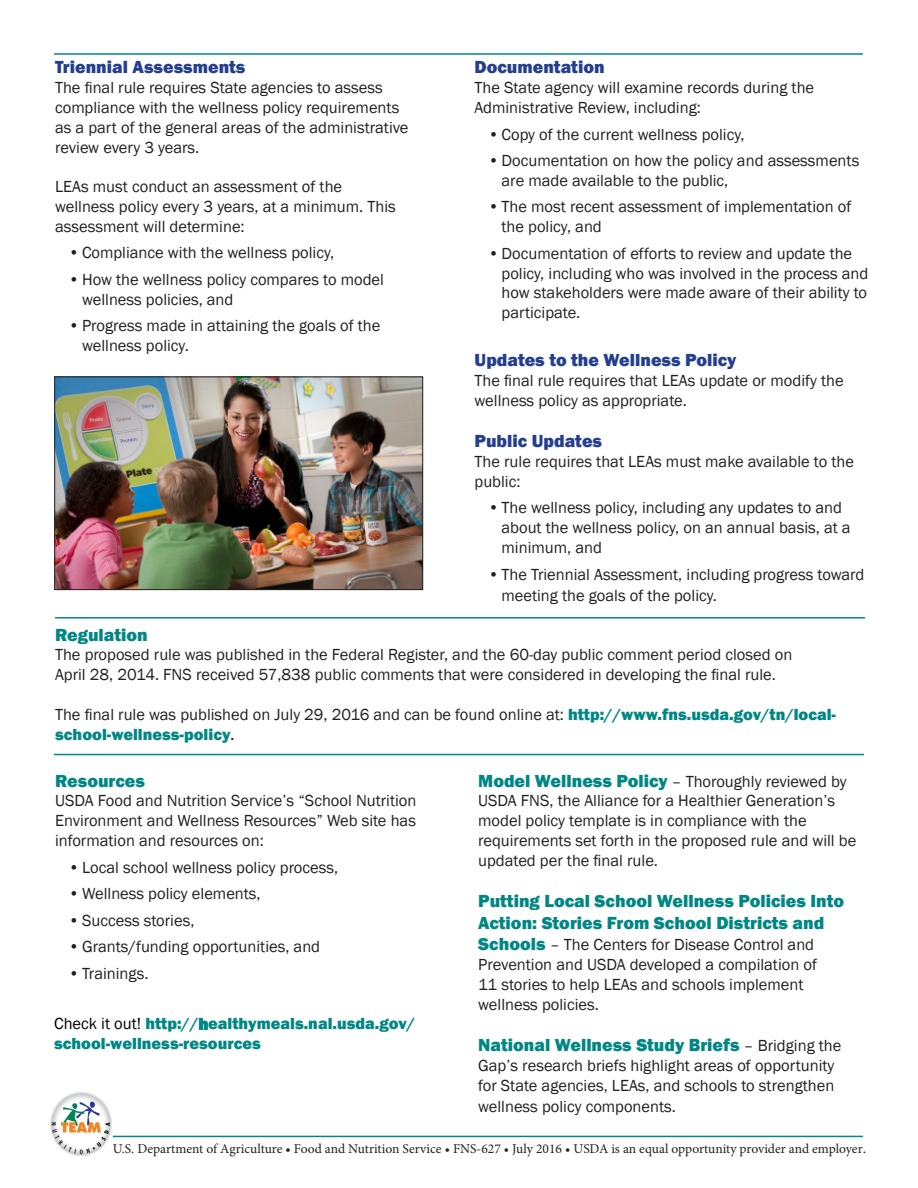
<style>
.page{position:relative;width:918px;height:1188px;background:#fff}
.page>*{position:absolute;margin:0;border:0;box-sizing:border-box;transform-origin:0 0}
.t1{font:800 18px/21.6px "Franklin Gothic";color:#008785}
.t2{font:800 18px "Franklin Gothic";color:#253f8e}
.t3{font:16.5px/19.8px "Franklin Gothic";color:#231f20}
.t4{font:800 16.5px/19.2px "Franklin Gothic";color:#008785}
.t5{font:13.5px "Minion Pro";color:#231f20}
.s1{font-weight:800;color:#008785}
.s2{font-weight:500}
.s3{font-weight:800;font-size:18px;color:#008785}
.s4{font-weight:400;font-size:16.5px;color:#231f20}
.s5{font-weight:400;color:#000}
.s6{font-size:15px}
</style>
<div class="page">
<img style="left:56px;top:378px;width:365px;height:210px">
<div style="left:54px;top:376px;width:369px;height:214px;border:1px solid #231f20"></div>
<hr style="left:55px;top:617px;width:810px;height:2px;background:#008785">
<hr style="left:54px;top:754px;width:810px;height:1px;background:#008785">
<hr style="left:54px;top:53px;width:809px;height:2px;background:#008785">
<hr style="left:113px;top:1136px;width:750px;height:1px;background:#008785">
<svg style="left:50px;top:1092px;width:62px;height:64px"></svg>
<p class="t2" style="left:55px;top:56px;width:192px">Triennial Assessments</p>
<p class="t3" style="left:55px;top:78px;width:355px">The final rule requires State agencies to assess compliance with the wellness policy requirements as a part of the general areas of the administrative review every 3 years.</p>
<p class="t3" style="left:55px;top:177px;width:342px">LEAs must conduct an assessment of the wellness policy every 3 years, at a minimum. This assessment will determine:</p>
<p class="t3" style="left:69px;top:243px;width:267px">•Compliance with the wellness policy,</p>
<p class="t3" style="left:82px;top:270px;width:303px;text-indent:-14px">•How the wellness policy compares to model wellness policies, and</p>
<p class="t3" style="left:82px;top:316px;width:300px;text-indent:-14px">•Progress made in attaining the goals of the wellness policy.</p>
<p class="t2" style="left:475px;top:56px;width:132px">Documentation</p>
<p class="t3" style="left:475px;top:78px;width:341px">The State agency will examine records during the<br>Administrative Review, including:</p>
<p class="t3" style="left:488px;top:124px;width:258px">•Copy of the current wellness policy,</p>
<p class="t3" style="left:502px;top:151px;width:359px;text-indent:-14px">•Documentation on how the policy and assessments are made available to the public,</p>
<p class="t3" style="left:502px;top:197px;width:351px;text-indent:-14px">•The most recent assessment of implementation of the policy, and</p>
<p class="t3" style="left:502px;top:244px;width:368px;text-indent:-14px">•Documentation of efforts to review and update the policy, including who was involved in the process and how stakeholders were made aware of their ability to participate.</p>
<p class="t2" style="left:475px;top:349px;width:263px">Updates to the Wellness Policy</p>
<p class="t3" style="left:475px;top:371px;width:371px">The final rule requires that LEAs update or modify the wellness policy as appropriate.</p>
<p class="t2" style="left:475px;top:430px;width:129px">Public Updates</p>
<p class="t3" style="left:475px;top:452px;width:381px">The rule requires that LEAs must make available to the public:</p>
<p class="t3" style="left:502px;top:498px;width:351px;text-indent:-14px">•The wellness policy, including any updates to and about the wellness policy, on an annual basis, at a minimum, and</p>
<p class="t3" style="left:502px;top:564px;width:364px;line-height:21.6px;text-indent:-14px">•The Triennial Assessment, including progress toward meeting the goals of the policy.</p>
<p class="t1" style="left:55px;top:624px;width:94px">Regulation</p>
<p class="t3" style="left:55px;top:645px;width:739px">The proposed rule was published in the Federal Register, and the 60-day public comment period closed on<br>April 28, 2014. FNS received 57,838 public comments that were considered in developing the final rule.</p>
<p class="t3" style="left:55px;top:705px;width:783px">The final rule was published on July 29, 2016 and can be found online at: <span class="s1">http://www.fns.usda.gov/tn/local&shy;school-wellness-policy</span><span class="s2">.</span></p>
<p class="t1" style="left:55px;top:770px;width:91px">Resources</p>
<p class="t3" style="left:55px;top:791px;width:363px;text-align:justify">USDA Food and Nutrition Service’s “School Nutrition Environment and Wellness Resources” Web site has information and resources on:</p>
<p class="t3" style="left:69px;top:858px;width:271px">•Local school wellness policy process,</p>
<p class="t3" style="left:69px;top:884px;width:194px">• Wellness policy elements,</p>
<p class="t3" style="left:69px;top:911px;width:127px">•Success stories,</p>
<p class="t3" style="left:69px;top:937px;width:253px">•Grants/funding opportunities, and</p>
<p class="t3" style="left:69px;top:964px;width:81px">•Trainings.</p>
<p class="t3" style="left:478px;top:772px;width:380px"><span class="s3">Model Wellness Policy</span> – Thoroughly reviewed by USDA FNS, the Alliance for a Healthier Generation’s model policy template is in compliance with the requirements set forth in the proposed rule and will be updated per the final rule.</p>
<p class="t1" style="left:478px;top:890px;width:368px">Putting Local School Wellness Policies Into<br>Action: Stories From School Districts and</p>
<p class="t3" style="left:478px;top:935px;width:340px"><span class="s3">Schools</span> – The Centers for Disease Control and Prevention and USDA developed a compilation of 11 stories to help LEAs and schools implement wellness policies.</p>
<p class="t1" style="left:478px;top:1034px;width:365px">National Wellness Study Briefs <span class="s4">– Bridging the</span></p>
<p class="t3" style="left:478px;top:1056px;width:358px">Gap’s research briefs highlight areas of opportunity for State agencies, LEAs, and schools to strengthen</p>
<p class="t3" style="left:478px;top:1097px;width:199px">wellness policy components.</p>
<p class="t4" style="left:54px;top:1014px;width:363px"><span class="s5">Check it out!</span> http://healthymeals.nal.usda.gov/ school-wellness-resources</p>
<p class="t5" style="left:113px;top:1140px;width:755px">U.S. Department of Agriculture • Food and Nutrition Service • FNS-627 • July 2016 • USDA is an equal opportunity provider and employer<span class="s6">.</span></p>
</div>
